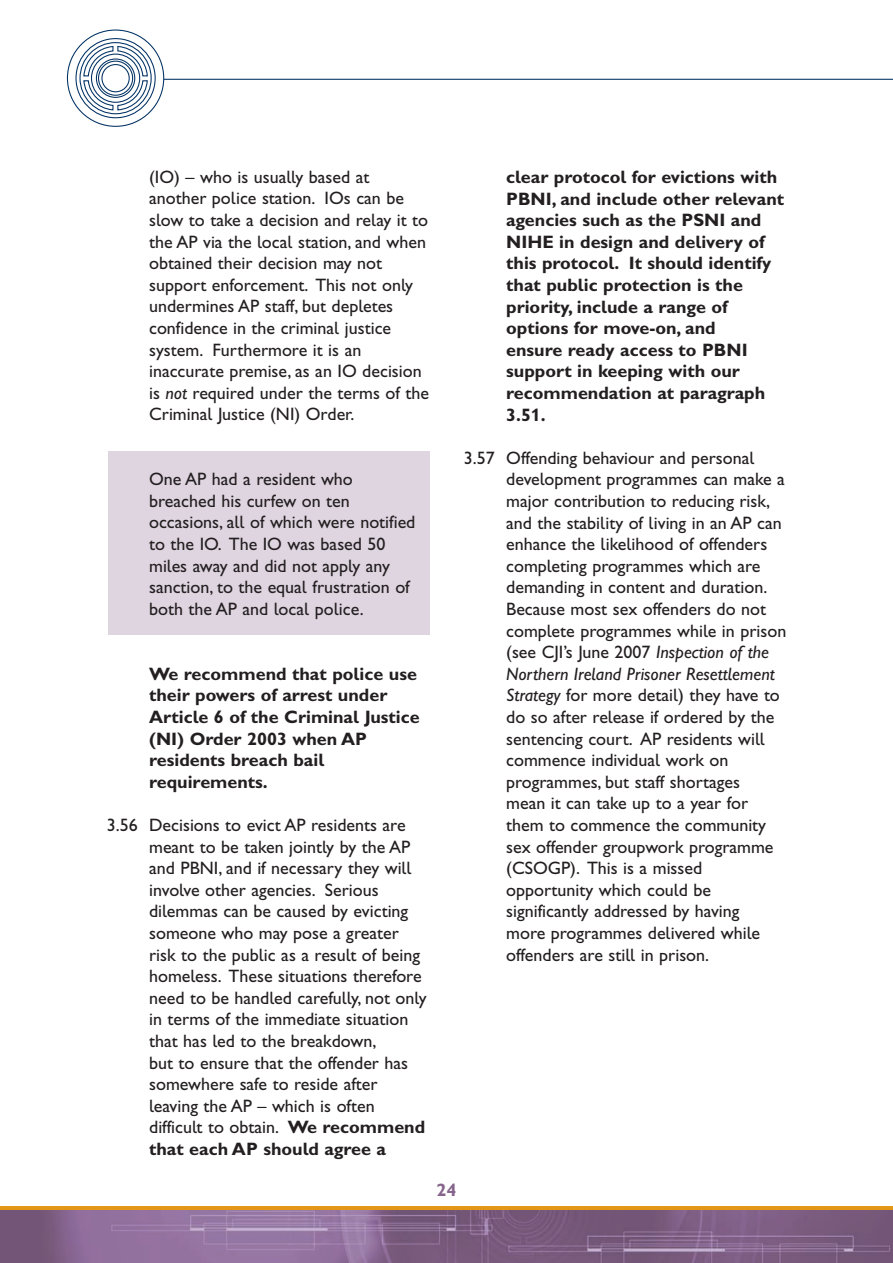
<style>
.page{position:relative;width:893px;height:1263px;background:#fff}
.page>*{position:absolute;margin:0;border:0;box-sizing:border-box;transform-origin:0 0}
.t1{font:18px/21.6px "Gill Sans Hta";color:#231f20}
.t2{font:18px/21.6px "Gill Sans Hta Bold Plain";color:#231f20}
.t3{font:18px "Gill Sans Hta Bold Plain";color:#86648c}
.s1{font-style:italic}
.s2{font-family:"Gill Sans Hta Bold Plain"}
</style>
<div class="page">
<div style="left:108px;top:451px;width:321px;height:183px;background:#dfd5e1"></div>
<hr style="left:164px;top:79px;width:729px;height:1px;background:#003163">
<div style="left:79px;top:42px;width:73px;height:72px;border:1px solid #003163;border-radius:50%"></div>
<div style="left:75px;top:38px;width:81px;height:80px;border:1px solid #003163;border-radius:50%"></div>
<svg style="left:83px;top:45px;width:65px;height:66px"></svg>
<svg style="left:0;top:1206px;width:893px;height:5px;background:#cf8c2d"></svg>
<img style="left:0;top:1211px;width:893px;height:52px">
<p class="t1" style="left:149px;top:168px;width:281px">(IO) – who is usually based at another police station. IOs can be slow to take a decision and relay it to the AP via the local station, and when obtained their decision may not support enforcement. This not only undermines AP staff, but depletes confidence in the criminal justice system. Furthermore it is an inaccurate premise, as an IO decision is <span class="s1">not</span> required under the terms of the Criminal Justice (NI) Order.</p>
<p class="t1" style="left:149px;top:470px;width:268px">One AP had a resident who breached his curfew on ten occasions, all of which were notified to the IO. The IO was based 50 miles away and did not apply any sanction, to the equal frustration of both the AP and local police.</p>
<p class="t2" style="left:149px;top:665px;width:272px">We recommend that police use their powers of arrest under<br>Article 6 of the Criminal Justice (NI) Order 2003 when AP residents breach bail requirements.</p>
<p class="t1" style="left:149px;top:816px;width:279px;text-indent:-42px">3.56 Decisions to evict AP residents are meant to be taken jointly by the AP and PBNI, and if necessary they will involve other agencies. Serious dilemmas can be caused by evicting someone who may pose a greater risk to the public as a result of being homeless. These situations therefore need to be handled carefully, not only in terms of the immediate situation that has led to the breakdown,<br>but to ensure that the offender has somewhere safe to reside after leaving the AP – which is often difficult to obtain. <span class="s2">We recommend</span></p>
<p class="t2" style="left:149px;top:1140px;width:238px">that each AP should agree a</p>
<p class="t2" style="left:506px;top:168px;width:279px">clear protocol for evictions with<br>PBNI, and include other relevant agencies such as the PSNI and<br>NIHE in design and delivery of this protocol. It should identify that public protection is the priority, include a range of options for move-on, and<br>ensure ready access to PBNI support in keeping with our recommendation at paragraph<br>3.51.</p>
<p class="t1" style="left:506px;top:449px;width:282px;text-indent:-42px">3.57 Offending behaviour and personal development programmes can make a major contribution to reducing risk, and the stability of living in an AP can enhance the likelihood of offenders completing programmes which are demanding in content and duration.<br>Because most sex offenders do not complete programmes while in prison (see CJI’s June 2007 <span class="s1">Inspection of the Northern Ireland Prisoner Resettlement Strategy</span> for more detail) they have to do so after release if ordered by the sentencing court. AP residents will commence individual work on programmes, but staff shortages<br>mean it can take up to a year for them to commence the community sex offender groupwork programme (CSOGP). This is a missed opportunity which could be significantly addressed by having<br>more programmes delivered while offenders are still in prison.</p>
<p class="t3" style="left:437px;top:1184px;width:21px">24</p>
</div>
